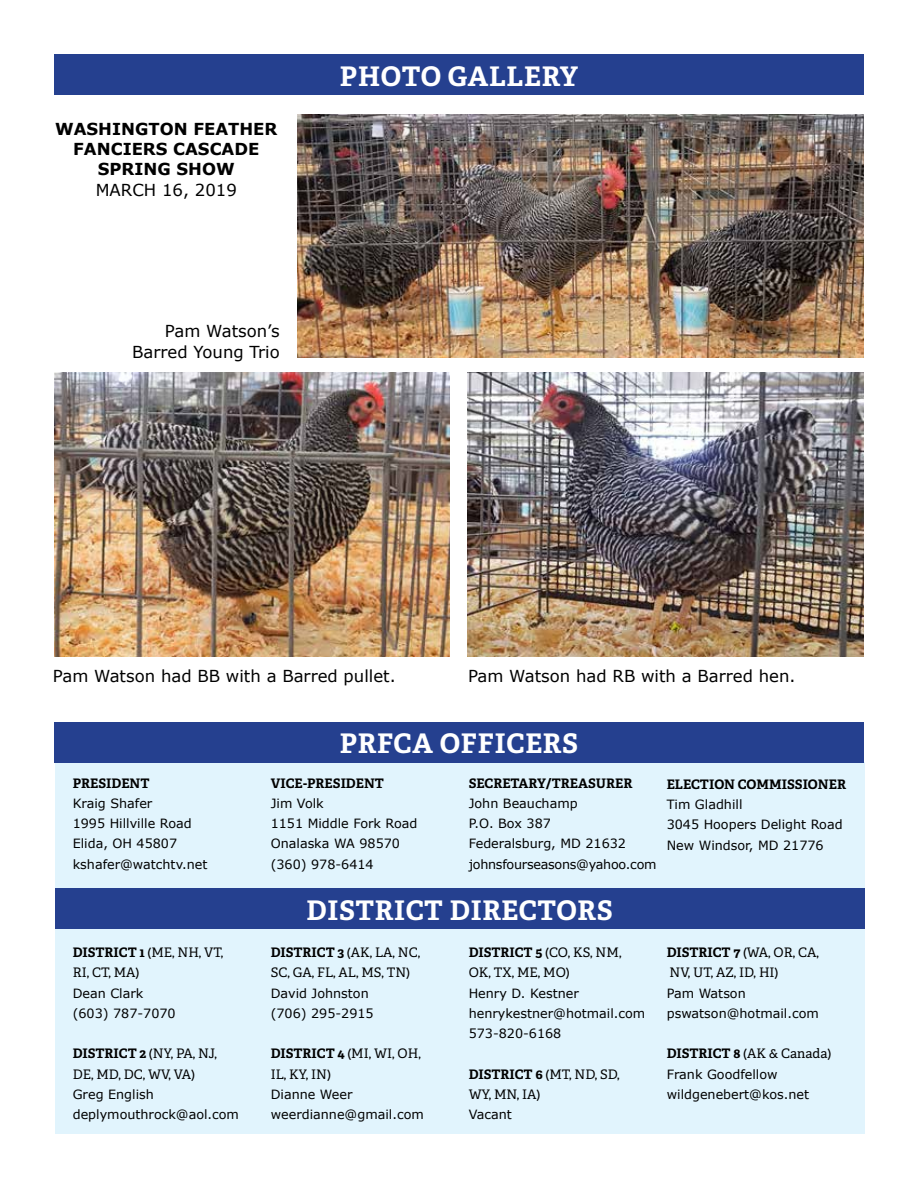
<style>
.page{position:relative;width:918px;height:1188px;background:#fff}
.page>*{position:absolute;margin:0;border:0;box-sizing:border-box;transform-origin:0 0}
.t1{font:700 27px "Adelle PE";letter-spacing:.025em;color:#fff}
.t2{font:16.5px/20.2px "Verdana";color:#000;text-align:right}
.t3{font:700 16.5px/20.2px "Verdana";color:#000;text-align:center}
.t4{font:13.2px/20.2px "Adelle PE";color:#000}
.t5{font:700 13.2px "Adelle PE";color:#000}
.t6{font:12.75px/20.2px "Verdana";color:#000}
.s1{font-weight:700}
</style>
<div class="page">
<div style="left:55px;top:763px;width:810px;height:371px;background:#e1f4fd"></div>
<div style="left:54px;top:722px;width:810px;height:41px;background:#25408f"></div>
<div style="left:55px;top:889px;width:810px;height:40px;background:#25408f"></div>
<div style="left:54px;top:54px;width:810px;height:40px;background:#25408f"></div>
<img style="left:468px;top:373px;width:396px;height:283px">
<img style="left:55px;top:373px;width:395px;height:283px">
<img style="left:297px;top:115px;width:567px;height:243px">
<p class="t3" style="left:55px;top:119px;width:224px">WASHINGTON FEATHER<br>FANCIERS CASCADE<br>SPRING SHOW</p>
<p class="t2" style="left:96px;top:180px;width:143px">MARCH 16, 2019</p>
<p class="t2" style="left:132px;top:322px;width:149px">Pam Watson’s<br>Barred Young Trio</p>
<h1 class="t1" style="left:340px;top:57px;width:240px">PHOTO GALLERY</h1>
<p class="t2" style="left:53px;top:666px;width:344px">Pam Watson had BB with a Barred pullet.</p>
<p class="t2" style="left:468px;top:666px;width:329px">Pam Watson had RB with a Barred hen.</p>
<p class="t5" style="left:73px;top:773px;width:78px">PRESIDENT</p>
<p class="t6" style="left:73px;top:793px;width:136px">Kraig Shafer<br>1995 Hillville Road<br>Elida, OH 45807 kshafer@watchtv.net</p>
<p class="t4" style="left:73px;top:942px;width:152px"><span class="s1">DISTRICT 1</span> (ME, NH, VT,<br>RI, CT, MA)</p>
<p class="t6" style="left:73px;top:983px;width:104px">Dean Clark (603) 787-7070</p>
<p class="t4" style="left:73px;top:1043px;width:146px"><span class="s1">DISTRICT 2</span> (NY, PA, NJ,<br>DE, MD, DC, WV, VA)</p>
<p class="t6" style="left:73px;top:1084px;width:168px">Greg English deplymouthrock@aol.com</p>
<h1 class="t1" style="left:340px;top:724px;width:240px">PRFCA OFFICERS</h1>
<p class="t5" style="left:271px;top:773px;width:115px">VICE-PRESIDENT</p>
<p class="t6" style="left:271px;top:793px;width:148px">Jim Volk<br>1151 Middle Fork Road<br>Onalaska WA 98570 (360) 978-6414</p>
<p class="t5" style="left:469px;top:773px;width:165px">SECRETARY/TREASURER</p>
<p class="t6" style="left:469px;top:793px;width:189px">John Beauchamp<br>P.O. Box 387<br>Federalsburg, MD 21632 johnsfourseasons@yahoo.com</p>
<p class="t5" style="left:667px;top:775px;width:181px">ELECTION COMMISSIONER</p>
<p class="t6" style="left:667px;top:794px;width:177px">Tim Gladhill<br>3045 Hoopers Delight Road<br>New Windsor, MD 21776</p>
<h1 class="t1" style="left:307px;top:891px;width:308px">DISTRICT DIRECTORS</h1>
<p class="t4" style="left:271px;top:942px;width:151px"><span class="s1">DISTRICT 3</span> (AK, LA, NC,<br>SC, GA, FL, AL, MS, TN)</p>
<p class="t6" style="left:271px;top:983px;width:104px">David Johnston (706) 295-2915</p>
<p class="t4" style="left:271px;top:1043px;width:152px"><span class="s1">DISTRICT 4</span> (MI, WI, OH,<br>IL, KY, IN)</p>
<p class="t6" style="left:271px;top:1084px;width:155px">Dianne Weer weerdianne@gmail.com</p>
<p class="t4" style="left:469px;top:942px;width:154px"><span class="s1">DISTRICT 5</span> (CO, KS, NM,<br>OK, TX, ME, MO)</p>
<p class="t6" style="left:469px;top:983px;width:178px">Henry D. Kestner henrykestner@hotmail.com<br>573-820-6168</p>
<p class="t4" style="left:469px;top:1063px;width:152px"><span class="s1">DISTRICT 6</span> (MT, ND, SD,<br>WY, MN, IA)</p>
<p class="t6" style="left:469px;top:1105px;width:45px">Vacant</p>
<p class="t4" style="left:667px;top:942px;width:154px"><span class="s1">DISTRICT 7</span> (WA, OR, CA,<br>NV, UT, AZ, ID, HI)</p>
<p class="t6" style="left:667px;top:983px;width:154px">Pam Watson pswatson@hotmail.com</p>
<p class="t4" style="left:667px;top:1043px;width:166px"><span class="s1">DISTRICT 8</span> (AK &amp; Canada)</p>
<p class="t6" style="left:667px;top:1064px;width:144px">Frank Goodfellow wildgenebert@kos.net</p>
</div>
